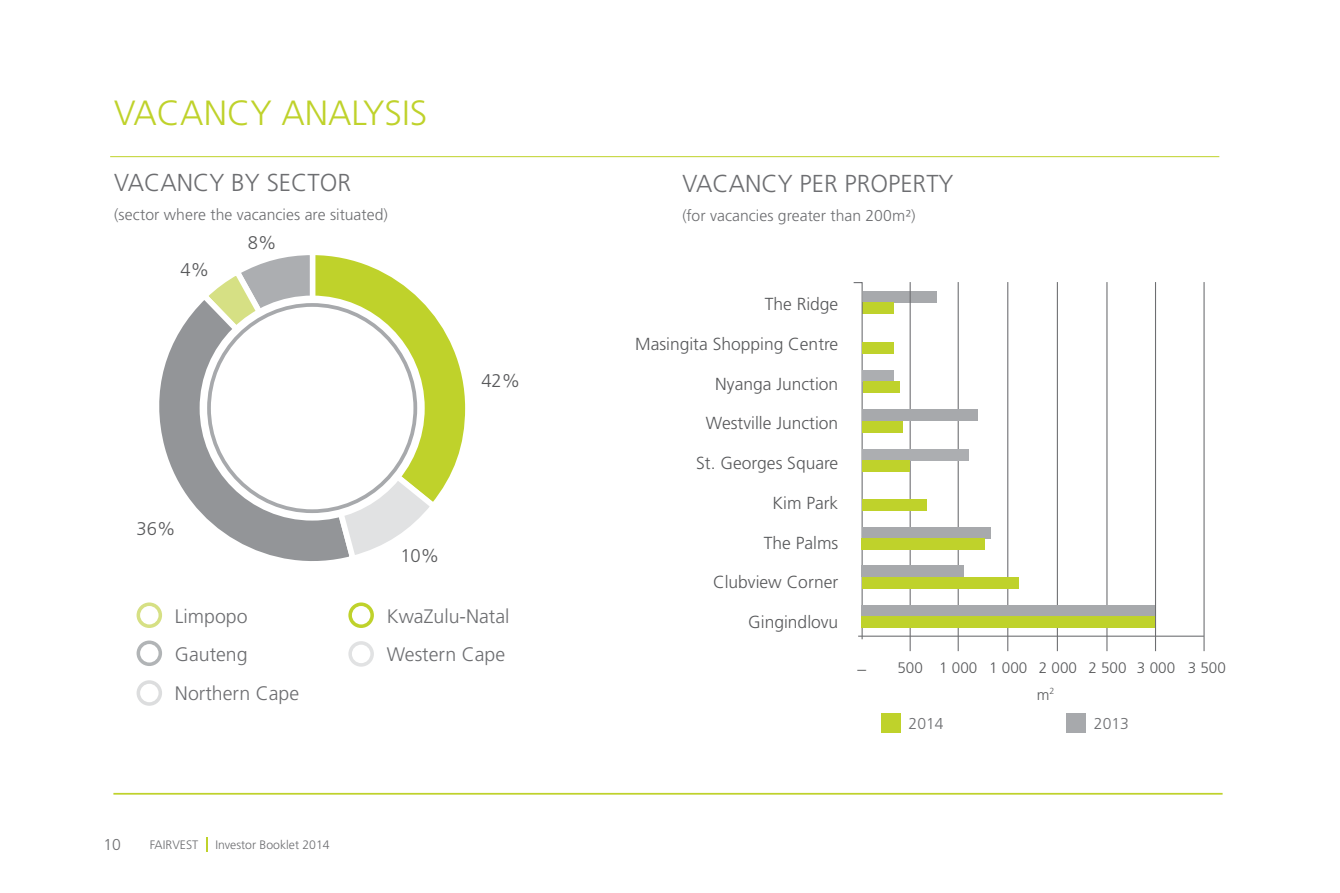
<style>
.page{position:relative;width:1340px;height:893px;background:#fff}
.page>*{position:absolute;margin:0;border:0;box-sizing:border-box;transform-origin:0 0}
.t1{font:300 35px "Frutiger LT Std";color:#bfd22b}
.t2{font:300 24.5px "Frutiger LT Std";color:#6d6e71}
.t3{font:300 19.6px/38px "Frutiger LT Std";color:#6d6e71}
.t4{font:300 18.38px "Frutiger LT Std";color:#58595b}
.t5{font:300 17.5px "Frutiger LT Std";color:#58595b}
.t6{font:300 15.75px "Frutiger LT Std";color:#6d6e71}
.t7{font:300 15.22px/26.2px "Frutiger LT Std";color:#58595b;text-align:center}
.t8{font:300 12.25px "Frutiger LT Std";color:#6d6e71}
.s1{font-size:17.5px}
</style>
<div class="page">
<svg style="left:206px;top:837px;width:2px;height:15px"></svg>
<hr style="left:110px;top:156px;width:1109px;height:1px;background:#bfd22b">
<hr style="left:113px;top:793px;width:1109px;height:2px;background:#bfd22b">
<svg style="left:136px;top:602px;width:26px;height:26px"></svg>
<svg style="left:136px;top:640px;width:26px;height:26px"></svg>
<svg style="left:348px;top:602px;width:26px;height:26px"></svg>
<svg style="left:348px;top:641px;width:26px;height:26px"></svg>
<svg style="left:136px;top:680px;width:26px;height:26px"></svg>
<svg style="left:159px;top:309px;width:37px;height:198px"></svg>
<svg style="left:196px;top:255px;width:270px;height:306px"></svg>
<svg style="left:200px;top:296px;width:225px;height:225px"></svg>
<div style="left:209px;top:305px;width:206px;height:206px;background:#fff;border-radius:50%"></div>
<div style="left:881px;top:713px;width:19px;height:20px;background:#bfd22b"></div>
<div style="left:1066px;top:713px;width:20px;height:20px;background:#a7a9ac"></div>
<div style="left:862px;top:291px;width:74px;height:12px;background:#a7a9ac"></div>
<div style="left:862px;top:303px;width:32px;height:11px;background:#bfd22b"></div>
<hr style="left:909px;top:282px;width:1px;height:369px;background:#6d6e71">
<hr style="left:957px;top:282px;width:1px;height:369px;background:#6d6e71">
<hr style="left:1007px;top:282px;width:1px;height:369px;background:#6d6e71">
<hr style="left:1056px;top:282px;width:1px;height:369px;background:#6d6e71">
<hr style="left:1106px;top:282px;width:1px;height:369px;background:#6d6e71">
<hr style="left:1154px;top:282px;width:2px;height:369px;background:#6d6e71">
<hr style="left:1203px;top:282px;width:1px;height:369px;background:#6d6e71">
<svg style="left:853px;top:282px;width:10px;height:358px"></svg>
<div style="left:862px;top:342px;width:32px;height:11px;background:#bfd22b"></div>
<div style="left:862px;top:370px;width:32px;height:11px;background:#acaeb1"></div>
<div style="left:862px;top:381px;width:37px;height:12px;background:#bfd22b"></div>
<div style="left:862px;top:409px;width:116px;height:12px;background:#a7a9ac"></div>
<div style="left:862px;top:421px;width:41px;height:11px;background:#bfd22b"></div>
<div style="left:862px;top:449px;width:106px;height:12px;background:#acaeb1"></div>
<div style="left:862px;top:461px;width:48px;height:11px;background:#bfd22b"></div>
<div style="left:862px;top:499px;width:65px;height:11px;background:#bfd22b"></div>
<div style="left:861px;top:527px;width:129px;height:11px;background:#a7a9ac"></div>
<div style="left:861px;top:538px;width:124px;height:12px;background:#bfd22b"></div>
<div style="left:861px;top:565px;width:103px;height:12px;background:#a7a9ac"></div>
<div style="left:861px;top:605px;width:293px;height:12px;background:#a7a9ac"></div>
<div style="left:861px;top:577px;width:157px;height:11px;background:#bfd22b"></div>
<div style="left:861px;top:617px;width:293px;height:11px;background:#bfd22b"></div>
<hr style="left:858px;top:636px;width:345px;height:1px;background:#6d6e71">
<h1 class="t1" style="left:114px;top:94px;width:315px">VaCANCY ANALYSIS</h1>
<h2 class="t2" style="left:114px;top:169px;width:238px">VACANCY BY SECTOR</h2>
<p class="t6" style="left:114px;top:206px;width:275px">(sector where the vacancies are situated)</p>
<p class="t4" style="left:180px;top:260px;width:30px">4%</p>
<p class="t4" style="left:248px;top:233px;width:30px">8%</p>
<p class="t4" style="left:137px;top:518px;width:40px">36%</p>
<p class="t4" style="left:481px;top:370px;width:40px">42%</p>
<p class="t4" style="left:400px;top:545px;width:40px">10%</p>
<p class="t3" style="left:175px;top:597px;width:74px">Limpopo<br>Gauteng</p>
<p class="t3" style="left:387px;top:597px;width:124px;line-height:38.7px">KwaZulu-Natal<br>Western Cape</p>
<p class="t3" style="left:175px;top:675px;width:126px">Northern Cape</p>
<p class="t6" style="left:103px;top:836px;width:19px">10</p>
<p class="t8" style="left:150px;top:838px;width:50px">FAIRVEST</p>
<p class="t8" style="left:215px;top:838px;width:116px">Investor Booklet 2014</p>
<h2 class="t2" style="left:682px;top:170px;width:273px">VACANCY PER PROPERTY</h2>
<p class="t6" style="left:682px;top:206px;width:234px">(for vacancies greater than 200m²)</p>
<p class="t5" style="left:764px;top:294px;width:75px">The Ridge</p>
<p class="t5" style="left:635px;top:334px;width:205px">Masingita Shopping Centre</p>
<p class="t5" style="left:715px;top:374px;width:124px">Nyanga Junction</p>
<p class="t5" style="left:706px;top:413px;width:134px">Westville Junction</p>
<p class="t5" style="left:696px;top:453px;width:144px">St. Georges Square</p>
<p class="t5" style="left:772px;top:493px;width:67px">Kim Park</p>
<p class="t5" style="left:763px;top:533px;width:76px">The Palms</p>
<p class="t5" style="left:713px;top:572px;width:127px">Clubview Corner</p>
<p class="t5" style="left:748px;top:612px;width:92px">Gingindlovu</p>
<p class="t7" style="left:857px;top:655px;width:370px"><span class="s1">–</span> 500 1 000 1 000 2 000 2 500 3 000 3 500 m<sup>2</sup></p>
<p class="t6" style="left:908px;top:714px;width:37px">2014</p>
<p class="t6" style="left:1093px;top:714px;width:37px">2013</p>
</div>
